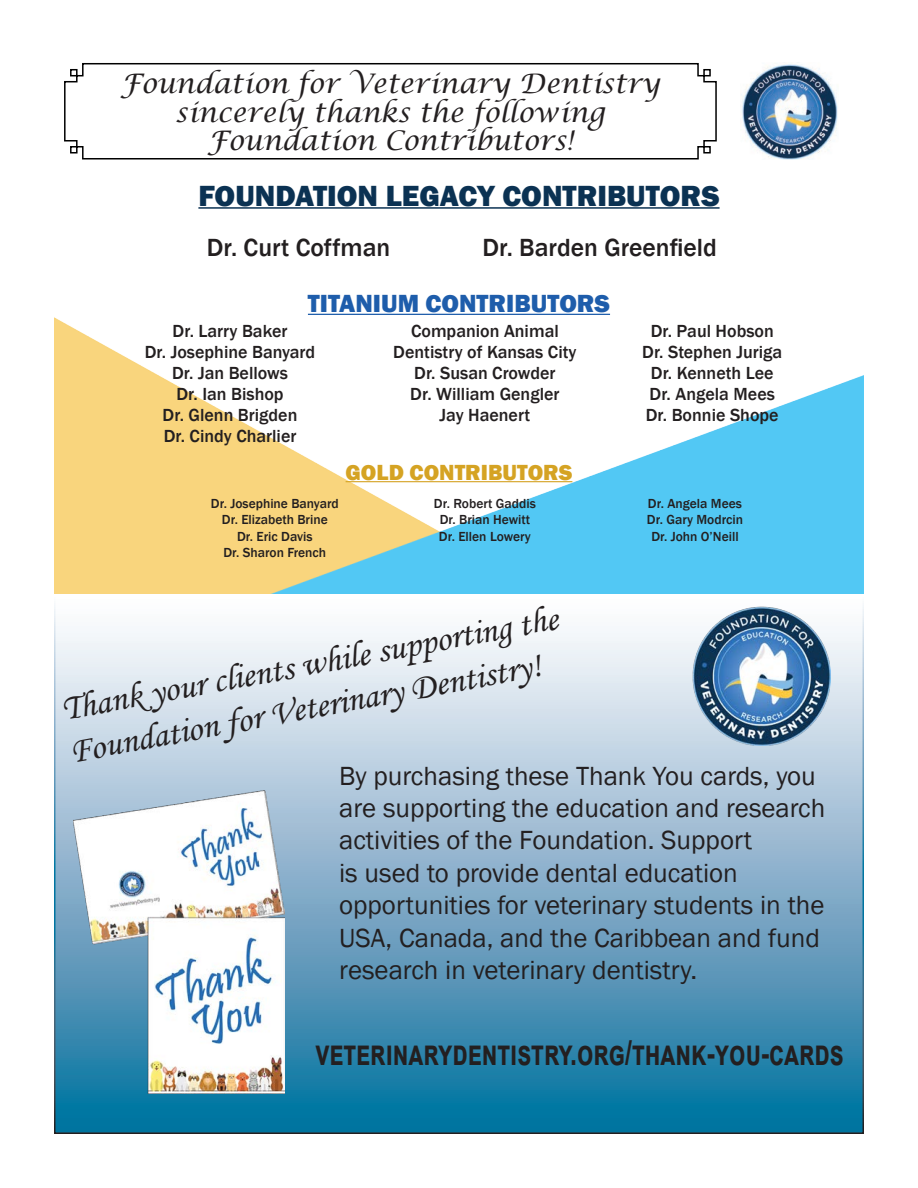
<style>
.page{position:relative;width:918px;height:1188px;background:#fff}
.page>*{position:absolute;margin:0;border:0;box-sizing:border-box;transform-origin:0 0}
.t1{font:36px/43.2px "Monotype Corsiva";color:#231f20}
.t2{font:700 34.5px "Arial";color:#231f20;scale:.72 1}
.t3{font:800 30px "Franklin Gothic";color:#0b3253}
.t4{font:27px/32.4px "Franklin Gothic";color:#231f20}
.t5{font:italic 27px/28.5px "Lucida Calligraphy";color:#231f20;text-align:center}
.t6{font:500 25.5px "Franklin Gothic";color:#231f20}
.t7{font:800 25.5px "Franklin Gothic";color:#1e5dab}
.t8{font:800 22.5px "Franklin Gothic";color:#d5a323}
.t9{font:500 18px/21px "Franklin Gothic";color:#231f20;text-align:center}
.t10{font:500 13.5px/16.2px "Franklin Gothic";color:#231f20;text-align:center}
</style>
<div class="page">
<svg style="left:57px;top:606px;width:804px;height:525px;background:#89b5ce"></svg>
<img style="left:692px;top:607px;width:139px;height:138px">
<img style="left:73px;top:790px;width:211px;height:303px">
<img style="left:54px;top:313px;width:810px;height:281px">
<svg style="left:64px;top:63px;width:653px;height:97px"></svg>
<img style="left:741px;top:64px;width:97px;height:96px">
<hr style="left:308px;top:314px;width:302px;height:1px;background:#1e5dab">
<hr style="left:346px;top:481px;width:226px;height:1px;background:#d5a323">
<hr style="left:198px;top:207px;width:522px;height:2px;background:#0b3253">
<p class="t5" style="left:120px;top:70px;width:541px">Foundation for Veterinary Dentistry sincerely thanks the following<br>Foundation Contributors!</p>
<p class="t3" style="left:198px;top:176px;width:523px">FOUNDATION LEGACY CONTRIBUTORS</p>
<p class="t6" style="left:207px;top:232px;width:185px">Dr. Curt Coffman</p>
<p class="t6" style="left:483px;top:232px;width:236px">Dr. Barden Greenfield</p>
<p class="t7" style="left:308px;top:287px;width:304px">TITANIUM CONTRIBUTORS</p>
<p class="t9" style="left:145px;top:320px;width:172px">Dr. Larry Baker<br>Dr. Josephine Banyard<br>Dr. Jan Bellows<br>Dr. Ian Bishop<br>Dr. Glenn Brigden<br>Dr. Cindy Charlier</p>
<p class="t9" style="left:393px;top:320px;width:185px">Companion Animal<br>Dentistry of Kansas City<br>Dr. Susan Crowder<br>Dr. William Gengler<br>Jay Haenert</p>
<p class="t8" style="left:346px;top:458px;width:228px">GOLD CONTRIBUTORS</p>
<p class="t10" style="left:211px;top:496px;width:129px">Dr. Josephine Banyard<br>Dr. Elizabeth Brine<br>Dr. Eric Davis<br>Dr. Sharon French</p>
<p class="t10" style="left:434px;top:496px;width:103px">Dr. Robert Gaddis<br>Dr. Brian Hewitt<br>Dr. Ellen Lowery</p>
<p class="t10" style="left:647px;top:496px;width:98px">Dr. Angela Mees<br>Dr. Gary Modrcin<br>Dr. John O’Neill</p>
<p class="t9" style="left:642px;top:320px;width:142px">Dr. Paul Hobson<br>Dr. Stephen Juriga<br>Dr. Kenneth Lee<br>Dr. Angela Mees<br>Dr. Bonnie Shope</p>
<p class="t1" style="left:58px;top:691px;width:506px;rotate:-11deg">Thank your clients while supporting the<br>Foundation for Veterinary Dentistry!</p>
<p class="t4" style="left:339px;top:760px;width:488px">By purchasing these Thank You cards, you are supporting the education and research activities of the Foundation. Support<br>is used to provide dental education opportunities for veterinary students in the USA, Canada, and the Caribbean and fund research in veterinary dentistry.</p>
<p class="t2" style="left:315px;top:1028px;width:735px">veterinarydentistry.org/thank-you-cards</p>
</div>
